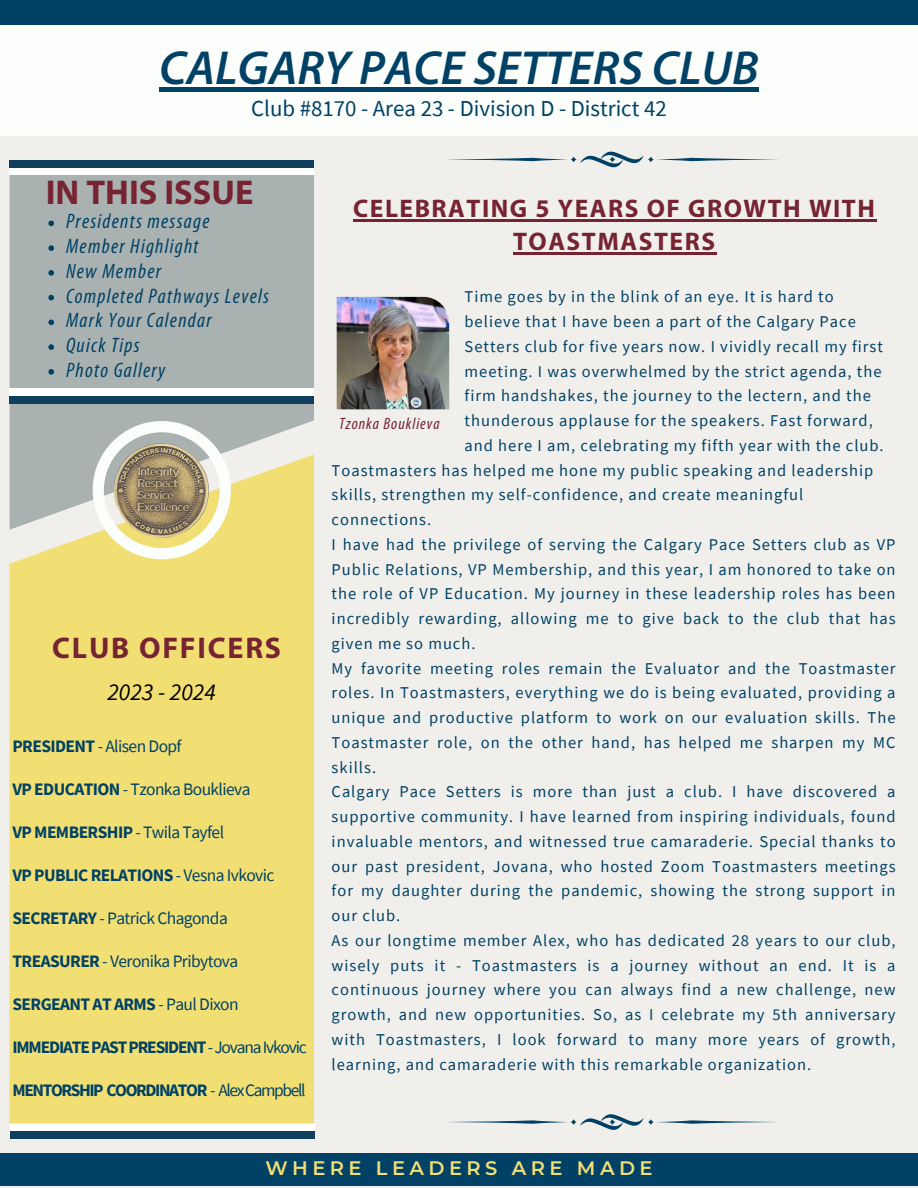
<style>
.page{position:relative;width:918px;height:1188px;background:#f0efeb}
.page>*{position:absolute;margin:0;border:0;box-sizing:border-box;transform-origin:0 0}
.t1{font:italic 600 48px "Myriad Pro";color:#004165}
.t2{font:700 34.5px "Myriad Pro";color:#772432}
.t3{font:700 30px "Myriad Pro";letter-spacing:.06em;color:#772432}
.t4{font:700 25.5px/33.8px "Myriad Pro";letter-spacing:.06em;color:#772432;text-align:center}
.t5{font:italic 24px "Source Sans Pro";color:#000}
.t6{font:22.95px "Source Sans Pro";color:#004165}
.t7{font:italic condensed 21px "Myriad Pro";letter-spacing:.06em;color:#004165}
.t8{font:600 19.5px "Montserrat";letter-spacing:.23em;color:#f2df74}
.t9{font:17.4px "Source Sans Pro";letter-spacing:-.035em;color:#004165}
.t10{font:700 17.4px "Source Sans Pro";letter-spacing:-.035em;color:#004165}
.t11{font:700 17.4px "Source Sans Pro";letter-spacing:-.07em;color:#004165}
.t12{font:16.5px/24.8px "Source Sans Pro";letter-spacing:.06em;color:#004165;text-align:justify}
.t13{font:italic condensed 16.5px "Myriad Pro";letter-spacing:.06em;color:#772432}
.s1{font-weight:700}
.s2{font-weight:400}
</style>
<div class="page">
<div style="left:0;top:1154px;width:918px;height:32px;background:#004165"></div>
<div style="left:0;top:25px;width:918px;height:110px;background:#fbfefb"></div>
<div style="left:0;top:0;width:918px;height:25px;background:#004165"></div>
<div style="left:159px;top:87px;width:600px;height:5px;background:#004165"></div>
<svg style="left:446px;top:151px;width:333px;height:17px"></svg>
<div style="left:10px;top:1124px;width:305px;height:7px;background:#fff"></div>
<div style="left:10px;top:1131px;width:305px;height:8px;background:#0f3f5d"></div>
<div style="left:9px;top:454px;width:305px;height:670px;background:#f2df74"></div>
<svg style="left:10px;top:175px;width:304px;height:355px;background:#b0b7b0"></svg>
<div style="left:10px;top:168px;width:304px;height:7px;background:#fff"></div>
<div style="left:10px;top:160px;width:304px;height:8px;background:#0f3f5d"></div>
<div style="left:9px;top:388px;width:305px;height:8px;background:#fff"></div>
<div style="left:9px;top:396px;width:305px;height:8px;background:#0f3f5d"></div>
<svg style="left:93px;top:421px;width:138px;height:138px"></svg>
<img style="left:337px;top:297px;width:112px;height:112px">
<svg style="left:446px;top:1114px;width:333px;height:16px"></svg>
<hr style="left:353px;top:219px;width:524px;height:2px;background:#772432">
<hr style="left:513px;top:253px;width:204px;height:2px;background:#772432">
<svg style="left:48px;top:221px;width:6px;height:5px"></svg>
<svg style="left:48px;top:245px;width:6px;height:6px"></svg>
<svg style="left:48px;top:270px;width:6px;height:6px"></svg>
<svg style="left:48px;top:295px;width:6px;height:5px"></svg>
<svg style="left:48px;top:320px;width:6px;height:5px"></svg>
<svg style="left:48px;top:344px;width:6px;height:6px"></svg>
<svg style="left:48px;top:369px;width:6px;height:6px"></svg>
<p class="t1" style="left:159px;top:48px;width:601px">CALGARY PACE SETTERS CLUB</p>
<p class="t6" style="left:251px;top:93px;width:417px">Club #8170 - Area 23 - Division D - District 42</p>
<p class="t2" style="left:46px;top:178px;width:209px">IN THIS ISSUE</p>
<p class="t7" style="left:66px;top:213px;width:145px">Presidents message</p>
<p class="t7" style="left:66px;top:237px;width:134px">Member Highlight</p>
<p class="t7" style="left:66px;top:262px;width:96px">New Member</p>
<p class="t7" style="left:66px;top:287px;width:204px">Completed Pathways Levels</p>
<p class="t7" style="left:66px;top:312px;width:147px">Mark Your Calendar</p>
<p class="t7" style="left:66px;top:336px;width:75px">Quick Tips</p>
<p class="t7" style="left:66px;top:361px;width:101px">Photo Gallery</p>
<p class="t3" style="left:52px;top:636px;width:230px">CLUB OFFICERS</p>
<p class="t5" style="left:107px;top:677px;width:110px">2023 - 2024</p>
<p class="t9" style="left:12px;top:735px;width:171px"><span class="s1">PRESIDENT</span> - Alisen Dopf</p>
<p class="t9" style="left:12px;top:778px;width:240px"><span class="s1">VP EDUCATION</span> - Tzonka Bouklieva</p>
<p class="t10" style="left:12px;top:821px;width:213px">VP MEMBERSHIP <span class="s2">- Twila Tayfel</span></p>
<p class="t10" style="left:12px;top:864px;width:264px">VP PUBLIC RELATIONS <span class="s2">- Vesna Ivkovic</span></p>
<p class="t9" style="left:12px;top:907px;width:217px"><span class="s1">SECRETARY</span> - Patrick Chagonda</p>
<p class="t9" style="left:12px;top:950px;width:227px"><span class="s1">TREASURER</span> - Veronika Pribytova</p>
<p class="t10" style="left:12px;top:993px;width:228px">SERGEANT AT ARMS <span class="s2">- Paul Dixon</span></p>
<p class="t11" style="left:12px;top:1036px;width:296px">IMMEDIATEPASTPRESIDENT<span class="s2">-JovanaIvkovic</span></p>
<p class="t11" style="left:12px;top:1079px;width:295px">MENTORSHIP COORDINATOR <span class="s2">- AlexCampbell</span></p>
<p class="t4" style="left:353px;top:193px;width:523px">CELEBRATING 5 YEARS OF GROWTH WITH<br>TOASTMASTERS</p>
<p class="t12" style="left:465px;top:284px;width:371px">Time goes by in the blink of an eye. It is hard to</p>
<p class="t12" style="left:465px;top:309px;width:393px">believe that I have been a part of the Calgary Pace</p>
<p class="t12" style="left:465px;top:334px;width:420px">Setters club for five years now. I vividly recall my first</p>
<p class="t12" style="left:465px;top:358px;width:419px">meeting. I was overwhelmed by the strict agenda, the</p>
<p class="t12" style="left:465px;top:383px;width:408px">firm handshakes, the journey to the lectern, and the</p>
<p class="t12" style="left:465px;top:408px;width:410px">thunderous applause for the speakers. Fast forward,</p>
<p class="t12" style="left:332px;top:433px;width:554px;text-align:left;text-indent:133px">and here I am, celebrating my fifth year with the club.<br>Toastmasters has helped me hone my public speaking and leadership skills, strengthen my self-confidence, and create meaningful connections.</p>
<p class="t12" style="left:332px;top:532px;width:566px">I have had the privilege of serving the Calgary Pace Setters club as VP Public Relations, VP Membership, and this year, I am honored to take on the role of VP Education. My journey in these leadership roles has been incredibly rewarding, allowing me to give back to the club that has given me so much.</p>
<p class="t12" style="left:332px;top:655px;width:566px">My favorite meeting roles remain the Evaluator and the Toastmaster roles. In Toastmasters, everything we do is being evaluated, providing a unique and productive platform to work on our evaluation skills. The Toastmaster role, on the other hand, has helped me sharpen my MC skills.</p>
<p class="t12" style="left:332px;top:779px;width:566px">Calgary Pace Setters is more than just a club. I have discovered a supportive community. I have learned from inspiring individuals, found invaluable mentors, and witnessed true camaraderie. Special thanks to our past president, Jovana, who hosted Zoom Toastmasters meetings for my daughter during the pandemic, showing the strong support in our club.</p>
<p class="t12" style="left:332px;top:928px;width:566px">As our longtime member Alex, who has dedicated 28 years to our club, wisely puts it - Toastmasters is a journey without an end. It is a continuous journey where you can always find a new challenge, new growth, and new opportunities. So, as I celebrate my 5th anniversary with Toastmasters, I look forward to many more years of growth, learning, and camaraderie with this remarkable organization.</p>
<p class="t13" style="left:339px;top:417px;width:102px">Tzonka Bouklieva</p>
<p class="t8" style="left:265px;top:1156px;width:389px">WHERE LEADERS ARE MADE</p>
</div>
